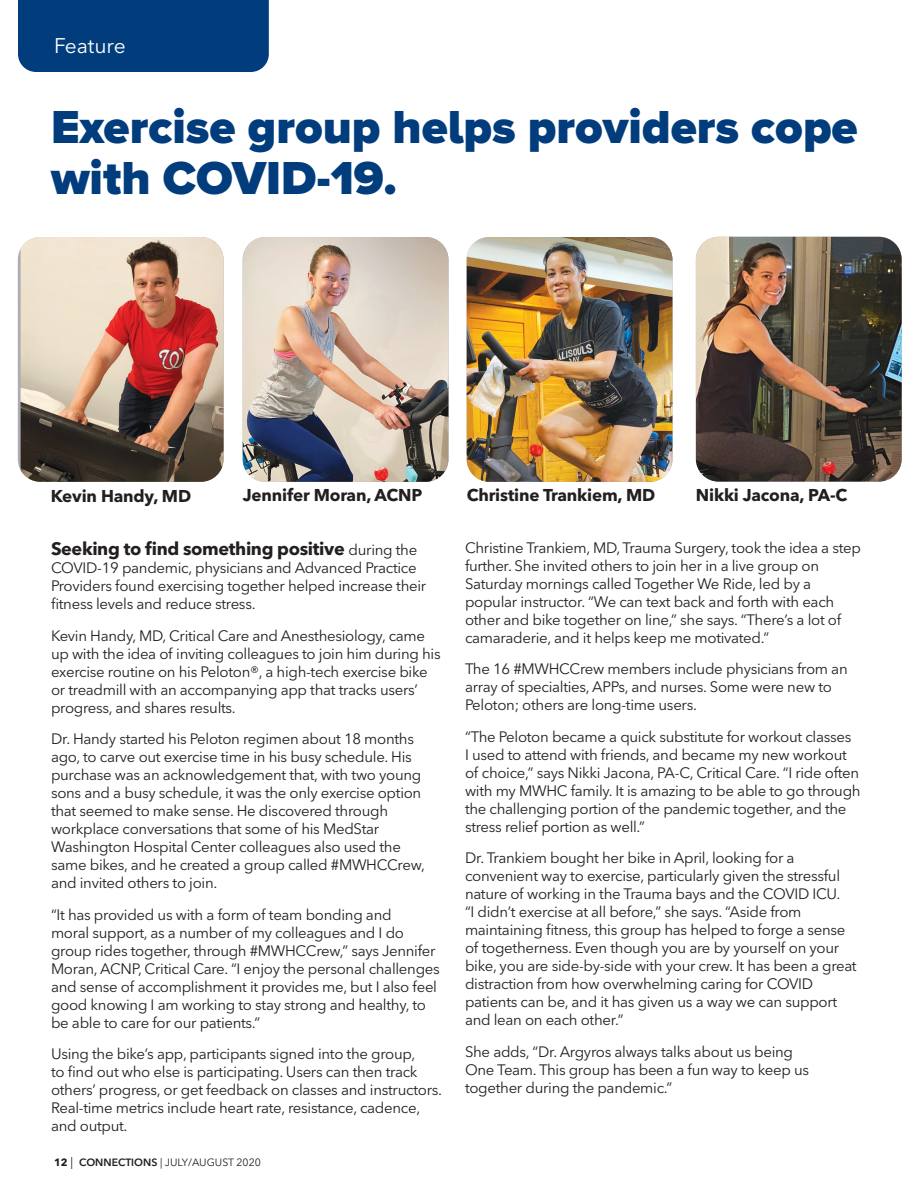
<style>
.page{position:relative;width:918px;height:1188px;background:#fff}
.page>*{position:absolute;margin:0;border:0;box-sizing:border-box;transform-origin:0 0}
.t1{font:900 48px/51px "Proxima Nova A";color:#013d7d}
.t2{font:21px "Avenir Next LT Pro";letter-spacing:-.01em;color:#fff}
.t3{font:700 18px "Avenir Next LT Pro";letter-spacing:-.02em;color:#231f20}
.t4{font:700 16.95px "Avenir Next LT Pro";letter-spacing:-.01em;color:#231f20}
.t5{font:15px/18px "Avenir Next LT Pro";letter-spacing:-.02em;color:#231f20}
.t6{font:10.5px "Avenir Next LT Pro";color:#231f20}
.s1{font-weight:400;font-size:15px}
.s2{font-weight:700}
.s3{font-size:12px}
.s4{font-weight:600}
</style>
<div class="page">
<div style="left:18px;top:0;width:251px;height:72px;background:#013d7d"></div>
<img style="left:21px;top:237px;width:203px;height:245px">
<img style="left:467px;top:237px;width:205px;height:245px">
<img style="left:696px;top:237px;width:206px;height:245px">
<img style="left:243px;top:237px;width:205px;height:245px">
<h2 class="t2" style="left:54px;top:34px;width:73px">Feature</h2>
<h1 class="t1" style="left:51px;top:101px;width:808px">Exercise group helps providers cope with COVID-19.</h1>
<p class="t4" style="left:51px;top:486px;width:142px">Kevin Handy, MD</p>
<p class="t4" style="left:243px;top:485px;width:181px">Jennifer Moran, ACNP</p>
<p class="t4" style="left:467px;top:485px;width:190px">Christine Trankiem, MD</p>
<p class="t4" style="left:696px;top:485px;width:153px">Nikki Jacona, PA-C</p>
<p class="t3" style="left:51px;top:538px;width:368px">Seeking to find something positive <span class="s1">during the</span></p>
<p class="t5" style="left:51px;top:559px;width:377px">COVID-19 pandemic, physicians and Advanced Practice<br>Providers found exercising together helped increase their fitness levels and reduce stress.</p>
<p class="t5" style="left:51px;top:626px;width:391px">Kevin Handy, MD, Critical Care and Anesthesiology, came up with the idea of inviting colleagues to join him during his exercise routine on his Peloton®, a high-tech exercise bike or treadmill with an accompanying app that tracks users’ progress, and shares results.</p>
<p class="t5" style="left:51px;top:730px;width:375px">Dr. Handy started his Peloton regimen about 18 months ago, to carve out exercise time in his busy schedule. His purchase was an acknowledgement that, with two young sons and a busy schedule, it was the only exercise option that seemed to make sense. He discovered through workplace conversations that some of his MedStar Washington Hospital Center colleagues also used the same bikes, and he created a group called #MWHCCrew, and invited others to join.</p>
<p class="t5" style="left:51px;top:905px;width:390px">“It has provided us with a form of team bonding and<br>moral support, as a number of my colleagues and I do group rides together, through #MWHCCrew,” says Jennifer Moran, ACNP, Critical Care. “I enjoy the personal challenges and sense of accomplishment it provides me, but I also feel good knowing I am working to stay strong and healthy, to be able to care for our patients.”</p>
<p class="t5" style="left:51px;top:1045px;width:393px">Using the bike’s app, participants signed into the group,<br>to find out who else is participating. Users can then track others’ progress, or get feedback on classes and instructors.<br>Real-time metrics include heart rate, resistance, cadence, and output.</p>
<p class="t6" style="left:54px;top:1156px;width:208px"><span class="s2">12</span> <span class="s3">|</span> <span class="s4">CONNECTIONS</span> | JULY/AUGUST 2020</p>
<p class="t5" style="left:465px;top:539px;width:397px">Christine Trankiem, MD, Trauma Surgery, took the idea a step further. She invited others to join her in a live group on Saturday mornings called Together We Ride, led by a popular instructor. “We can text back and forth with each other and bike together on line,” she says. “There’s a lot of camaraderie, and it helps keep me motivated.”</p>
<p class="t5" style="left:465px;top:660px;width:384px">The 16 #MWHCCrew members include physicians from an array of specialties, APPs, and nurses. Some were new to<br>Peloton; others are long-time users.</p>
<p class="t5" style="left:465px;top:728px;width:397px">“The Peloton became a quick substitute for workout classes<br>I used to attend with friends, and became my new workout of choice,” says Nikki Jacona, PA-C, Critical Care. “I ride often with my MWHC family. It is amazing to be able to go through the challenging portion of the pandemic together, and the stress relief portion as well.”</p>
<p class="t5" style="left:465px;top:849px;width:393px">Dr. Trankiem bought her bike in April, looking for a convenient way to exercise, particularly given the stressful nature of working in the Trauma bays and the COVID ICU.<br>“I didn’t exercise at all before,” she says. “Aside from maintaining fitness, this group has helped to forge a sense of togetherness. Even though you are by yourself on your bike, you are side-by-side with your crew. It has been a great distraction from how overwhelming caring for COVID patients can be, and it has given us a way we can support and lean on each other.”</p>
<p class="t5" style="left:465px;top:1043px;width:346px">She adds, “Dr. Argyros always talks about us being<br>One Team. This group has been a fun way to keep us together during the pandemic.”</p>
</div>
